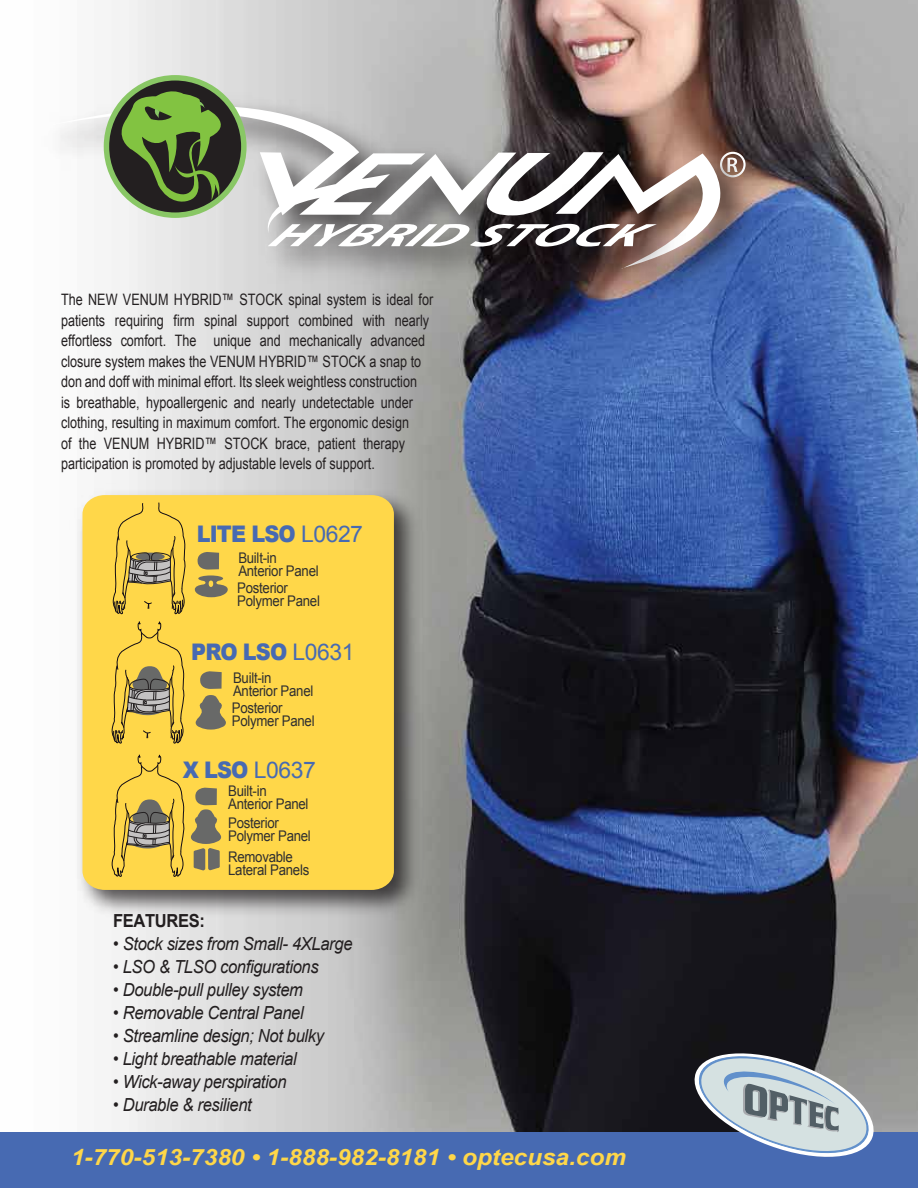
<style>
.page{position:relative;width:918px;height:1188px;background:#fff}
.page>*{position:absolute;margin:0;border:0;box-sizing:border-box;transform-origin:0 0}
.t1{font:italic 700 32.7px "Myriad Pro";color:#fff;scale:1.76 1}
.t2{font:900 22.8px "Arial";letter-spacing:-.04em;color:#476ab2;scale:.91 1}
.t3{font:22.8px "Arial";letter-spacing:-.02em;color:#476ab2}
.t4{font:italic 700 22.5px "Arial";color:#ffd749;scale:1.08 1}
.t5{font:italic 18px "Arial";letter-spacing:-.02em;color:#231f20;scale:.92 1}
.t6{font:700 18px "Arial";letter-spacing:-.02em;color:#231f20;scale:.92 1}
.t7{font:15.75px/20.5px "Arial";color:#231f20;scale:.8 1}
.t8{font:14.7px/12.9px "Arial";letter-spacing:-.02em;color:#2f2f31;scale:.9 1}
.s1{font-weight:400}
.s2{font-weight:900}
</style>
<div class="page">
<img style="left:111px;top:0;width:807px;height:1132px">
<img style="left:111px;top:87px;width:362px;height:195px">
<svg style="left:60px;top:68px;width:365px;height:166px"></svg>
<img style="left:353px;top:135px;width:116px;height:65px">
<img style="left:469px;top:134px;width:183px;height:18px">
<img style="left:538px;top:135px;width:231px;height:182px">
<svg style="left:372px;top:152px;width:405px;height:116px"></svg>
<svg style="left:106px;top:78px;width:138px;height:137px"></svg>
<div style="left:104px;top:75px;width:143px;height:143px;border:5px solid #89c765;border-radius:50%"></div>
<svg style="left:114px;top:87px;width:129px;height:118px;background:#576d3e"></svg>
<img style="left:242px;top:200px;width:467px;height:102px">
<div style="left:0;top:1132px;width:918px;height:56px;background:#476ab2"></div>
<svg style="left:688px;top:1047px;width:193px;height:110px"></svg>
<img style="left:77px;top:483px;width:351px;height:441px">
<div style="left:82px;top:495px;width:312px;height:395px;background:#ffd749"></div>
<svg style="left:195px;top:552px;width:33px;height:45px"></svg>
<svg style="left:112px;top:621px;width:117px;height:300px;background:#d7ba58"></svg>
<svg style="left:113px;top:502px;width:72px;height:113px;background:#dcbb4d"></svg>
<h1 class="t1" style="left:267px;top:214px;width:229px">HYBRIDSTOCK</h1>
<p class="t7" style="left:61px;top:290px;width:467px">The NEW VENUM HYBRID™ STOCK spinal system is ideal for patients requiring firm spinal support combined with nearly effortless comfort. The unique and mechanically advanced closure system makes the VENUM HYBRID™ STOCK a snap to don and doff with minimal effort. Its sleek weightless construction<br>is breathable, hypoallergenic and nearly undetectable under clothing, resulting in maximum comfort. The ergonomic design<br>of the VENUM HYBRID™ STOCK brace, patient therapy participation is promoted by adjustable levels of support.</p>
<h2 class="t2" style="left:197px;top:517px;width:184px">LITE LSO <span class="s1">L0627</span></h2>
<p class="t8" style="left:238px;top:552px;width:91px">Built-in<br>Anterior Panel</p>
<p class="t8" style="left:237px;top:582px;width:94px">Posterior<br>Polymer Panel</p>
<h2 class="t2" style="left:191px;top:635px;width:181px">PRO LSO <span class="s1">L0631</span></h2>
<p class="t8" style="left:233px;top:671px;width:91px">Built-in<br>Anterior Panel</p>
<p class="t8" style="left:232px;top:701px;width:94px">Posterior<br>Polymer Panel</p>
<h2 class="t3" style="left:183px;top:755px;width:135px"><span class="s2">X LSO</span> L0637</h2>
<p class="t8" style="left:228px;top:785px;width:91px">Built-in<br>Anterior Panel</p>
<p class="t8" style="left:228px;top:816px;width:94px">Posterior<br>Polymer Panel</p>
<p class="t8" style="left:228px;top:851px;width:92px">Removable<br>Lateral Panels</p>
<p class="t6" style="left:113px;top:908px;width:101px">FEATURES:</p>
<p class="t5" style="left:113px;top:932px;width:262px">• Stock sizes from Small- 4XLarge</p>
<p class="t5" style="left:113px;top:955px;width:225px">• LSO &amp; TLSO configurations</p>
<p class="t5" style="left:113px;top:978px;width:208px">• Double-pull pulley system</p>
<p class="t5" style="left:113px;top:1001px;width:209px">• Removable Central Panel</p>
<p class="t5" style="left:113px;top:1024px;width:231px">• Streamline design; Not bulky</p>
<p class="t5" style="left:113px;top:1047px;width:201px">• Light breathable material</p>
<p class="t5" style="left:113px;top:1070px;width:190px">• Wick-away perspiration</p>
<p class="t5" style="left:113px;top:1093px;width:152px">• Durable &amp; resilient</p>
<h3 class="t4" style="left:71px;top:1142px;width:515px">1-770-513-7380 • 1-888-982-8181 • optecusa.com</h3>
</div>
